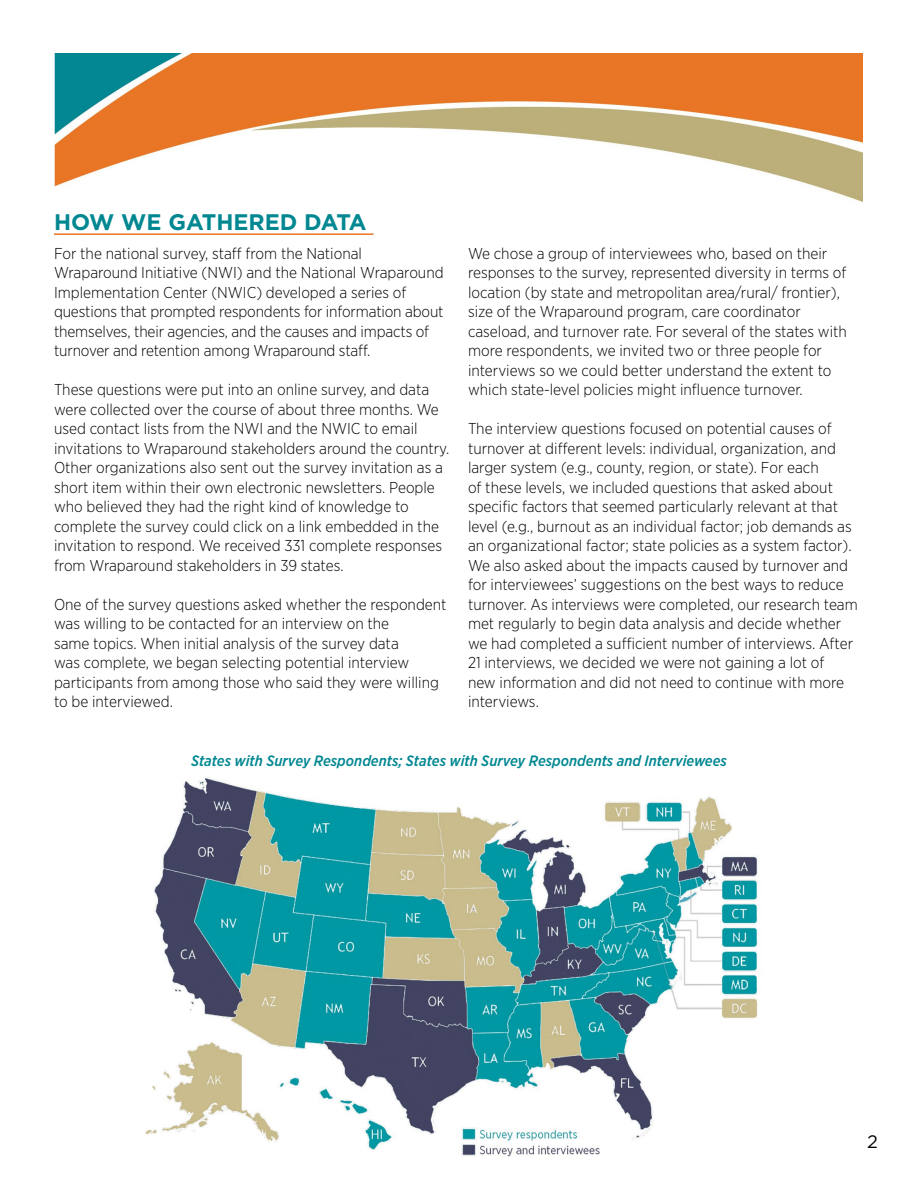
<style>
.page{position:relative;width:918px;height:1188px;background:#fff}
.page>*{position:absolute;margin:0;border:0;box-sizing:border-box;transform-origin:0 0}
.t1{font:700 22.5px "Gotham";color:#008791}
.t2{font:18px "Gotham";color:#000}
.t3{font:300 15.75px/19.5px "Gotham Narrow";color:#000}
.t4{font:italic 500 15px "Gotham Narrow";color:#008791}
</style>
<div class="page">
<img style="left:54px;top:54px;width:808px;height:148px">
<hr style="left:54px;top:233px;width:320px;height:2px;background:#e87625">
<img style="left:145px;top:778px;width:613px;height:379px">
<p class="t1" style="left:54px;top:207px;width:314px">HOW WE GATHERED DATA</p>
<p class="t3" style="left:54px;top:243px;width:391px">For the national survey, staff from the National Wraparound Initiative (NWI) and the National Wraparound Implementation Center (NWIC) developed a series of questions that prompted respondents for information about themselves, their agencies, and the causes and impacts of turnover and retention among Wraparound staff.</p>
<p class="t3" style="left:54px;top:379px;width:397px">These questions were put into an online survey, and data were collected over the course of about three months. We used contact lists from the NWI and the NWIC to email invitations to Wraparound stakeholders around the country.<br>Other organizations also sent out the survey invitation as a short item within their own electronic newsletters. People who believed they had the right kind of knowledge to complete the survey could click on a link embedded in the invitation to respond. We received 331 complete responses from Wraparound stakeholders in 39 states.</p>
<p class="t3" style="left:54px;top:594px;width:394px">One of the survey questions asked whether the respondent was willing to be contacted for an interview on the<br>same topics. When initial analysis of the survey data<br>was complete, we began selecting potential interview participants from among those who said they were willing to be interviewed.</p>
<p class="t3" style="left:468px;top:243px;width:380px">We chose a group of interviewees who, based on their responses to the survey, represented diversity in terms of location (by state and metropolitan area/rural/ frontier), size of the Wraparound program, care coordinator caseload, and turnover rate. For several of the states with more respondents, we invited two or three people for interviews so we could better understand the extent to which state-level policies might influence turnover.</p>
<p class="t3" style="left:468px;top:418px;width:391px">The interview questions focused on potential causes of turnover at different levels: individual, organization, and larger system (e.g., county, region, or state). For each<br>of these levels, we included questions that asked about specific factors that seemed particularly relevant at that level (e.g., burnout as an individual factor; job demands as an organizational factor; state policies as a system factor).<br>We also asked about the impacts caused by turnover and for interviewees’ suggestions on the best ways to reduce turnover. As interviews were completed, our research team met regularly to begin data analysis and decide whether we had completed a sufficient number of interviews. After 21 interviews, we decided we were not gaining a lot of<br>new information and did not need to continue with more interviews.</p>
<p class="t4" style="left:191px;top:751px;width:537px">States with Survey Respondents; States with Survey Respondents and Interviewees</p>
<p class="t2" style="left:867px;top:1131px;width:12px">2</p>
</div>
